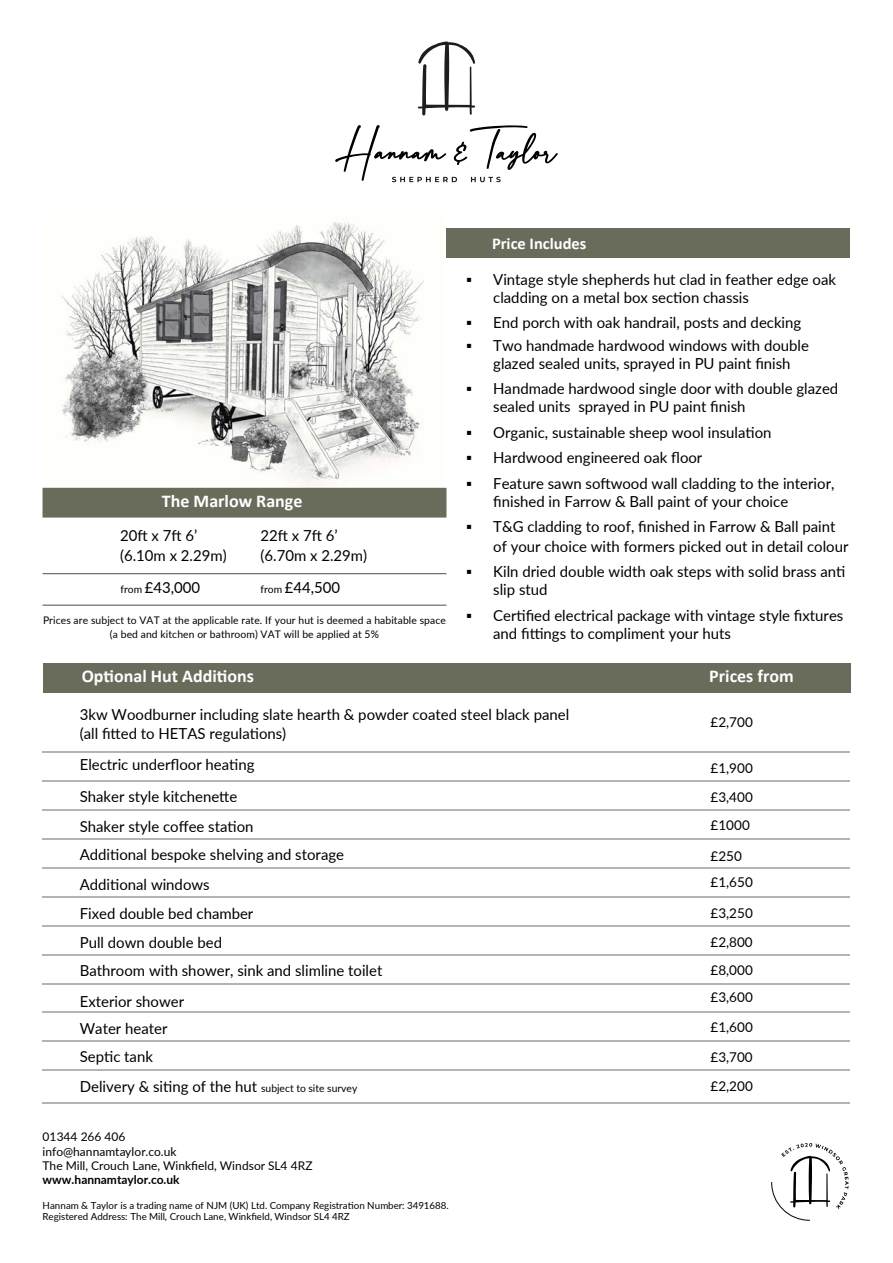
<style>
.page{position:relative;width:893px;height:1263px;background:#fff}
.page>*{position:absolute;margin:0;border:0;box-sizing:border-box;transform-origin:0 0}
.t1{font:700 18px "Calibri";color:#fff}
.t2{font:700 16.5px "Calibri";color:#fff}
.t3{font:15.15px/18px "Lato";color:#000}
.t4{font:13.5px/29.2px "Lato";letter-spacing:.005em;color:#000}
.t5{font:12px/14.4px "Lato";letter-spacing:.005em;color:#000}
.t6{font:700 12px "Lato";color:#000}
.t7{font:10.5px/13.5px "Lato";letter-spacing:.01em;color:#000;text-align:center}
.t8{font:9.75px/11.6px "Lato";color:#000}
.s1{font-size:10.5px}
</style>
<div class="page">
<img style="left:44px;top:221px;width:400px;height:267px">
<div style="left:43px;top:488px;width:403px;height:30px;background:#696c5b"></div>
<div style="left:446px;top:228px;width:404px;height:30px;background:#696c5b"></div>
<div style="left:43px;top:663px;width:807px;height:29px;background:#696c5b"></div>
<svg style="left:771px;top:1143px;width:78px;height:78px"></svg>
<hr style="left:43px;top:751px;width:807px;height:2px;background:#b4b5ad">
<hr style="left:43px;top:780px;width:807px;height:2px;background:#b4b5ad">
<hr style="left:43px;top:809px;width:807px;height:2px;background:#b4b5ad">
<hr style="left:43px;top:838px;width:807px;height:2px;background:#b4b5ad">
<hr style="left:43px;top:867px;width:807px;height:2px;background:#b4b5ad">
<hr style="left:43px;top:896px;width:807px;height:1px;background:#b4b5ad">
<hr style="left:43px;top:925px;width:807px;height:1px;background:#b4b5ad">
<hr style="left:43px;top:954px;width:807px;height:1px;background:#b4b5ad">
<hr style="left:43px;top:983px;width:807px;height:1px;background:#b4b5ad">
<hr style="left:43px;top:1012px;width:807px;height:1px;background:#b4b5ad">
<hr style="left:43px;top:1040px;width:807px;height:2px;background:#b4b5ad">
<hr style="left:43px;top:1069px;width:807px;height:2px;background:#b4b5ad">
<hr style="left:43px;top:1102px;width:807px;height:1px;background:#b4b5ad">
<hr style="left:43px;top:573px;width:403px;height:1px;background:#696c5b">
<hr style="left:43px;top:605px;width:403px;height:1px;background:#696c5b">
<svg style="left:418px;top:41px;width:57px;height:75px"></svg>
<svg style="left:335px;top:125px;width:223px;height:57px"></svg>
<p class="t1" style="left:162px;top:490px;width:142px">The Marlow Range</p>
<p class="t3" style="left:120px;top:525px;width:108px;line-height:19.5px">20ft x 7ft 6’ (6.10m x 2.29m)</p>
<p class="t3" style="left:261px;top:525px;width:108px;line-height:19.5px">22ft x 7ft 6’ (6.70m x 2.29m)</p>
<p class="t3" style="left:120px;top:578px;width:81px"><span class="s1">from</span> £43,000</p>
<p class="t3" style="left:261px;top:578px;width:81px"><span class="s1">from</span> £44,500</p>
<p class="t7" style="left:43px;top:613px;width:404px">Prices are subject to VAT at the applicable rate. If your hut is deemed a habitable space (a bed and kitchen or bathroom) VAT will be applied at 5%</p>
<p class="t2" style="left:492px;top:233px;width:96px">Price Includes</p>
<p class="t3" style="left:493px;top:270px;width:344px;text-indent:-27px">▪ Vintage style shepherds hut clad in feather edge oak cladding on a metal box section chassis</p>
<p class="t3" style="left:466px;top:313px;width:337px">▪ End porch with oak handrail, posts and decking</p>
<p class="t3" style="left:466px;top:336px;width:344px;text-align:center">▪ Two handmade hardwood windows with double glazed sealed units, sprayed in PU paint finish</p>
<p class="t3" style="left:493px;top:379px;width:347px;text-indent:-27px">▪ Handmade hardwood single door with double glazed sealed units sprayed in PU paint finish</p>
<p class="t3" style="left:466px;top:423px;width:307px">▪ Organic, sustainable sheep wool insulation</p>
<p class="t3" style="left:466px;top:448px;width:238px">▪ Hardwood engineered oak floor</p>
<p class="t3" style="left:493px;top:474px;width:343px;text-indent:-27px">▪ Feature sawn softwood wall cladding to the interior, finished in Farrow &amp; Ball paint of your choice</p>
<p class="t3" style="left:493px;top:516px;width:357px;line-height:19.5px;text-indent:-27px">▪ T&amp;G cladding to roof, finished in Farrow &amp; Ball paint of your choice with formers picked out in detail colour</p>
<p class="t3" style="left:493px;top:562px;width:354px;text-indent:-27px">▪ Kiln dried double width oak steps with solid brass anti slip stud</p>
<p class="t3" style="left:493px;top:606px;width:352px;text-indent:-27px">▪ Certified electrical package with vintage style fixtures and fittings to compliment your huts</p>
<p class="t1" style="left:82px;top:665px;width:174px">Optional Hut Additions</p>
<p class="t3" style="left:80px;top:704px;width:491px;line-height:19.5px">3kw Woodburner including slate hearth &amp; powder coated steel black panel (all fitted to HETAS regulations)</p>
<p class="t3" style="left:80px;top:748px;width:176px;line-height:31.7px">Electric underfloor heating<br>Shaker style kitchenette</p>
<p class="t3" style="left:80px;top:811px;width:304px;line-height:28.8px">Shaker style coffee station<br>Additional bespoke shelving and storage<br>Additional windows<br>Fixed double bed chamber<br>Pull down double bed<br>Bathroom with shower, sink and slimline toilet</p>
<p class="t3" style="left:80px;top:987px;width:106px;line-height:27.5px">Exterior shower<br>Water heater<br>Septic tank</p>
<p class="t3" style="left:80px;top:1077px;width:279px">Delivery &amp; siting of the hut <span class="s1">subject to site survey</span></p>
<p class="t5" style="left:42px;top:1129px;width:272px">01344 266 406<br>info@hannamtaylor.co.uk<br>The Mill, Crouch Lane, Winkfield, Windsor SL4 4RZ</p>
<p class="t6" style="left:42px;top:1171px;width:139px">www.hannamtaylor.co.uk</p>
<p class="t8" style="left:43px;top:1199px;width:408px">Hannam &amp; Taylor is a trading name of NJM (UK) Ltd. Company Registration Number: 3491688.<br>Registered Address: The Mill, Crouch Lane, Winkfield, Windsor SL4 4RZ</p>
<p class="t1" style="left:709px;top:665px;width:86px">Prices from</p>
<p class="t4" style="left:710px;top:706px;width:44px">£2,700</p>
<p class="t4" style="left:710px;top:753px;width:44px">£1,900 £3,400</p>
<p class="t4" style="left:710px;top:810px;width:41px">£1000</p>
<p class="t4" style="left:710px;top:842px;width:44px;line-height:26.8px">£250 £1,650</p>
<p class="t4" style="left:710px;top:898px;width:44px;line-height:28.2px;text-align:justify">£3,250 £2,800 £8,000 £3,600</p>
<p class="t4" style="left:710px;top:1012px;width:44px;text-align:justify">£1,600 £3,700 £2,200</p>
</div>
